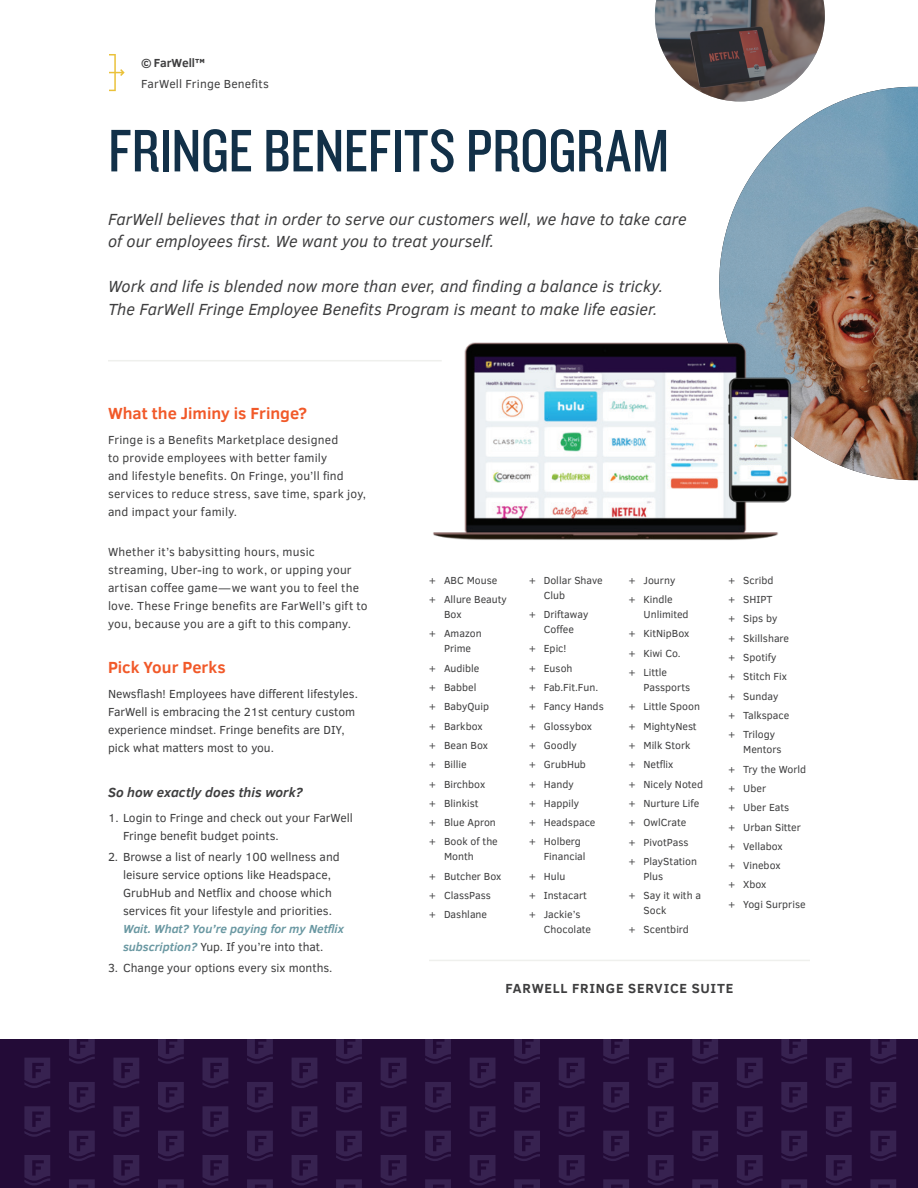
<style>
.page{position:relative;width:918px;height:1188px;background:#fff}
.page>*{position:absolute;margin:0;border:0;box-sizing:border-box;transform-origin:0 0}
.t1{font:62.25px "Knockout HTF29 Junior Liteweight";letter-spacing:-.005em;color:#123048}
.t2{font:italic 16.5px/22.5px "Clear Sans";color:#3e3e3f}
.t3{font:700 16.5px "Clear Sans";color:#f15929}
.t4{font:italic 700 13.5px "Clear Sans";letter-spacing:.005em;color:#3e3e3f}
.t5{font:700 13.5px "Clear Sans";letter-spacing:.055em;color:#3e3e3f}
.t6{font:12px/18px "Clear Sans";color:#3e3e3f}
.t7{font:italic 700 12px/18px "Clear Sans";color:#6a98a2}
.t8{font:700 12px "Clear Sans";color:#3e3e3f}
.t9{font:10.5px/19.4px "Clear Sans";color:#3e3e3f}
.s1{font-weight:400;font-style:normal;color:#3e3e3f}
</style>
<div class="page">
<svg style="left:109px;top:54px;width:16px;height:37px"></svg>
<img style="left:719px;top:87px;width:199px;height:393px">
<img style="left:655px;top:0;width:170px;height:101px">
<div style="left:0;top:1040px;width:918px;height:148px;background:#230b37"></div>
<svg style="left:69px;top:1082px;width:26px;height:30px"></svg>
<svg style="left:69px;top:1040px;width:26px;height:24px"></svg>
<svg style="left:69px;top:1131px;width:26px;height:30px"></svg>
<svg style="left:69px;top:1179px;width:26px;height:9px"></svg>
<svg style="left:158px;top:1082px;width:26px;height:30px"></svg>
<svg style="left:158px;top:1040px;width:26px;height:24px"></svg>
<svg style="left:158px;top:1131px;width:26px;height:30px"></svg>
<svg style="left:158px;top:1179px;width:26px;height:9px"></svg>
<svg style="left:247px;top:1082px;width:26px;height:30px"></svg>
<svg style="left:247px;top:1040px;width:26px;height:24px"></svg>
<svg style="left:247px;top:1131px;width:26px;height:30px"></svg>
<svg style="left:247px;top:1179px;width:26px;height:9px"></svg>
<svg style="left:336px;top:1082px;width:26px;height:30px"></svg>
<svg style="left:336px;top:1040px;width:26px;height:24px"></svg>
<svg style="left:336px;top:1131px;width:26px;height:30px"></svg>
<svg style="left:336px;top:1179px;width:26px;height:9px"></svg>
<svg style="left:425px;top:1082px;width:26px;height:30px"></svg>
<svg style="left:425px;top:1040px;width:26px;height:24px"></svg>
<svg style="left:425px;top:1131px;width:26px;height:30px"></svg>
<svg style="left:425px;top:1179px;width:26px;height:9px"></svg>
<svg style="left:514px;top:1082px;width:26px;height:30px"></svg>
<svg style="left:514px;top:1040px;width:26px;height:24px"></svg>
<svg style="left:514px;top:1131px;width:26px;height:30px"></svg>
<svg style="left:514px;top:1179px;width:26px;height:9px"></svg>
<svg style="left:603px;top:1082px;width:26px;height:30px"></svg>
<svg style="left:603px;top:1040px;width:26px;height:24px"></svg>
<svg style="left:603px;top:1131px;width:26px;height:30px"></svg>
<svg style="left:603px;top:1179px;width:26px;height:9px"></svg>
<svg style="left:692px;top:1082px;width:26px;height:30px"></svg>
<svg style="left:692px;top:1040px;width:26px;height:24px"></svg>
<svg style="left:692px;top:1131px;width:26px;height:30px"></svg>
<svg style="left:692px;top:1179px;width:26px;height:9px"></svg>
<svg style="left:781px;top:1082px;width:26px;height:30px"></svg>
<svg style="left:781px;top:1040px;width:26px;height:24px"></svg>
<svg style="left:781px;top:1131px;width:26px;height:30px"></svg>
<svg style="left:781px;top:1179px;width:26px;height:9px"></svg>
<svg style="left:870px;top:1082px;width:26px;height:30px"></svg>
<svg style="left:870px;top:1040px;width:26px;height:24px"></svg>
<svg style="left:870px;top:1131px;width:26px;height:30px"></svg>
<svg style="left:870px;top:1179px;width:26px;height:9px"></svg>
<svg style="left:24px;top:1106px;width:26px;height:31px"></svg>
<svg style="left:24px;top:1058px;width:26px;height:30px"></svg>
<svg style="left:24px;top:1155px;width:26px;height:30px"></svg>
<svg style="left:113px;top:1106px;width:26px;height:31px"></svg>
<svg style="left:113px;top:1058px;width:26px;height:30px"></svg>
<svg style="left:113px;top:1155px;width:26px;height:30px"></svg>
<svg style="left:203px;top:1106px;width:25px;height:31px"></svg>
<svg style="left:203px;top:1058px;width:25px;height:30px"></svg>
<svg style="left:203px;top:1155px;width:25px;height:30px"></svg>
<svg style="left:292px;top:1106px;width:25px;height:31px"></svg>
<svg style="left:292px;top:1058px;width:25px;height:30px"></svg>
<svg style="left:292px;top:1155px;width:25px;height:30px"></svg>
<svg style="left:381px;top:1106px;width:25px;height:31px"></svg>
<svg style="left:381px;top:1058px;width:25px;height:30px"></svg>
<svg style="left:381px;top:1155px;width:25px;height:30px"></svg>
<svg style="left:470px;top:1106px;width:26px;height:31px"></svg>
<svg style="left:470px;top:1058px;width:26px;height:30px"></svg>
<svg style="left:470px;top:1155px;width:26px;height:30px"></svg>
<svg style="left:559px;top:1106px;width:26px;height:31px"></svg>
<svg style="left:559px;top:1058px;width:26px;height:30px"></svg>
<svg style="left:559px;top:1155px;width:26px;height:30px"></svg>
<svg style="left:648px;top:1106px;width:26px;height:31px"></svg>
<svg style="left:648px;top:1058px;width:26px;height:30px"></svg>
<svg style="left:648px;top:1155px;width:26px;height:30px"></svg>
<svg style="left:737px;top:1106px;width:26px;height:31px"></svg>
<svg style="left:737px;top:1058px;width:26px;height:30px"></svg>
<svg style="left:737px;top:1155px;width:26px;height:30px"></svg>
<svg style="left:826px;top:1106px;width:26px;height:31px"></svg>
<svg style="left:826px;top:1058px;width:26px;height:30px"></svg>
<svg style="left:826px;top:1155px;width:26px;height:30px"></svg>
<hr style="left:108px;top:360px;width:334px;height:1px;background:#eff0ed">
<hr style="left:429px;top:960px;width:381px;height:1px;background:#eff0ed">
<img style="left:433px;top:321px;width:356px;height:219px">
<img style="left:716px;top:362px;width:84px;height:155px">
<p class="t8" style="left:141px;top:54px;width:65px">© FarWell™</p>
<p class="t6" style="left:141px;top:75px;width:129px">FarWell Fringe Benefits</p>
<h1 class="t1" style="left:108px;top:119px;width:563px">FRINGE BENEFITS PROGRAM</h1>
<h2 class="t2" style="left:108px;top:208px;width:580px">FarWell believes that in order to serve our customers well, we have to take care of our employees first. We want you to treat yourself.</h2>
<h2 class="t2" style="left:108px;top:275px;width:557px">Work and life is blended now more than ever, and finding a balance is tricky.<br>The FarWell Fringe Employee Benefits Program is meant to make life easier.</h2>
<h2 class="t3" style="left:108px;top:401px;width:201px">What the Jiminy is Fringe?</h2>
<p class="t6" style="left:108px;top:430px;width:260px">Fringe is a Benefits Marketplace designed<br>to provide employees with better family<br>and lifestyle benefits. On Fringe, you’ll find services to reduce stress, save time, spark joy, and impact your family.</p>
<p class="t6" style="left:108px;top:543px;width:261px">Whether it’s babysitting hours, music streaming, Uber-ing to work, or upping your artisan coffee game—we want you to feel the love. These Fringe benefits are FarWell’s gift to you, because you are a gift to this company.</p>
<h2 class="t3" style="left:108px;top:655px;width:119px">Pick Your Perks</h2>
<p class="t6" style="left:108px;top:685px;width:251px">Newsflash! Employees have different lifestyles.<br>FarWell is embracing the 21st century custom experience mindset. Fringe benefits are DIY, pick what matters most to you.</p>
<p class="t4" style="left:108px;top:782px;width:196px">So how exactly does this work?</p>
<p class="t6" style="left:123px;top:808px;width:232px;text-indent:-15px">1. Login to Fringe and check out your FarWell<br>Fringe benefit budget points.</p>
<p class="t6" style="left:108px;top:847px;width:233px;text-align:center">2. Browse a list of nearly 100 wellness and leisure service options like Headspace, GrubHub and Netflix and choose which services fit your lifestyle and priorities.</p>
<p class="t7" style="left:123px;top:919px;width:222px">Wait. What? You’re paying for my Netflix subscription? <span class="s1">Yup. If you’re into that.</span></p>
<p class="t6" style="left:108px;top:958px;width:226px">3. Change your options every six months.</p>
<p class="t9" style="left:429px;top:570px;width:79px">+ ABC Mouse + Allure Beauty</p>
<p class="t9" style="left:429px;top:605px;width:54px;text-align:center">Box<br>+ Amazon</p>
<p class="t9" style="left:429px;top:639px;width:70px;text-indent:15px">Prime<br>+ Audible<br>+ Babbel<br>+ BabyQuip + Barkbox<br>+ Bean Box + Billie<br>+ Birchbox<br>+ Blinkist<br>+ Blue Apron + Book of the</p>
<p class="t9" style="left:429px;top:847px;width:74px;text-indent:15px">Month<br>+ Butcher Box + ClassPass<br>+ Dashlane</p>
<p class="t9" style="left:544px;top:572px;width:60px;line-height:15px;text-indent:-15px">+ Dollar Shave<br>Club</p>
<p class="t9" style="left:529px;top:607px;width:61px;line-height:15px;text-align:center">+ Driftaway<br>Coffee</p>
<p class="t9" style="left:529px;top:639px;width:77px">+ Epic!<br>+ Eusoh<br>+ Fab.Fit.Fun. + Fancy Hands + Glossybox<br>+ Goodly<br>+ GrubHub<br>+ Handy<br>+ Happily<br>+ Headspace + Holberg</p>
<p class="t9" style="left:529px;top:847px;width:60px;text-indent:15px">Financial + Hulu<br>+ Instacart + Jackie’s</p>
<p class="t9" style="left:544px;top:920px;width:49px">Chocolate</p>
<p class="t9" style="left:628px;top:570px;width:48px">+ Journy + Kindle</p>
<p class="t9" style="left:628px;top:605px;width:62px;text-indent:15px">Unlimited + KitNipBox + Kiwi Co. + Little</p>
<p class="t9" style="left:628px;top:678px;width:76px;text-indent:15px">Passports<br>+ Little Spoon + MightyNest + Milk Stork<br>+ Netflix<br>+ Nicely Noted + Nurture Life + OwlCrate<br>+ PivotPass<br>+ PlayStation</p>
<p class="t9" style="left:628px;top:866px;width:74px;text-indent:15px">Plus<br>+ Say it with a</p>
<p class="t9" style="left:628px;top:901px;width:62px;text-indent:15px">Sock<br>+ Scentbird</p>
<p class="t9" style="left:728px;top:570px;width:63px">+ Scribd<br>+ SHIPT<br>+ Sips by<br>+ Skillshare + Spotify<br>+ Stitch Fix + Sunday<br>+ Talkspace + Trilogy</p>
<p class="t9" style="left:728px;top:740px;width:80px;text-indent:15px">Mentors<br>+ Try the World + Uber<br>+ Uber Eats<br>+ Urban Sitter + Vellabox<br>+ Vinebox<br>+ Xbox<br>+ Yogi Surprise</p>
<p class="t5" style="left:505px;top:978px;width:230px">FARWELL FRINGE SERVICE SUITE</p>
</div>
